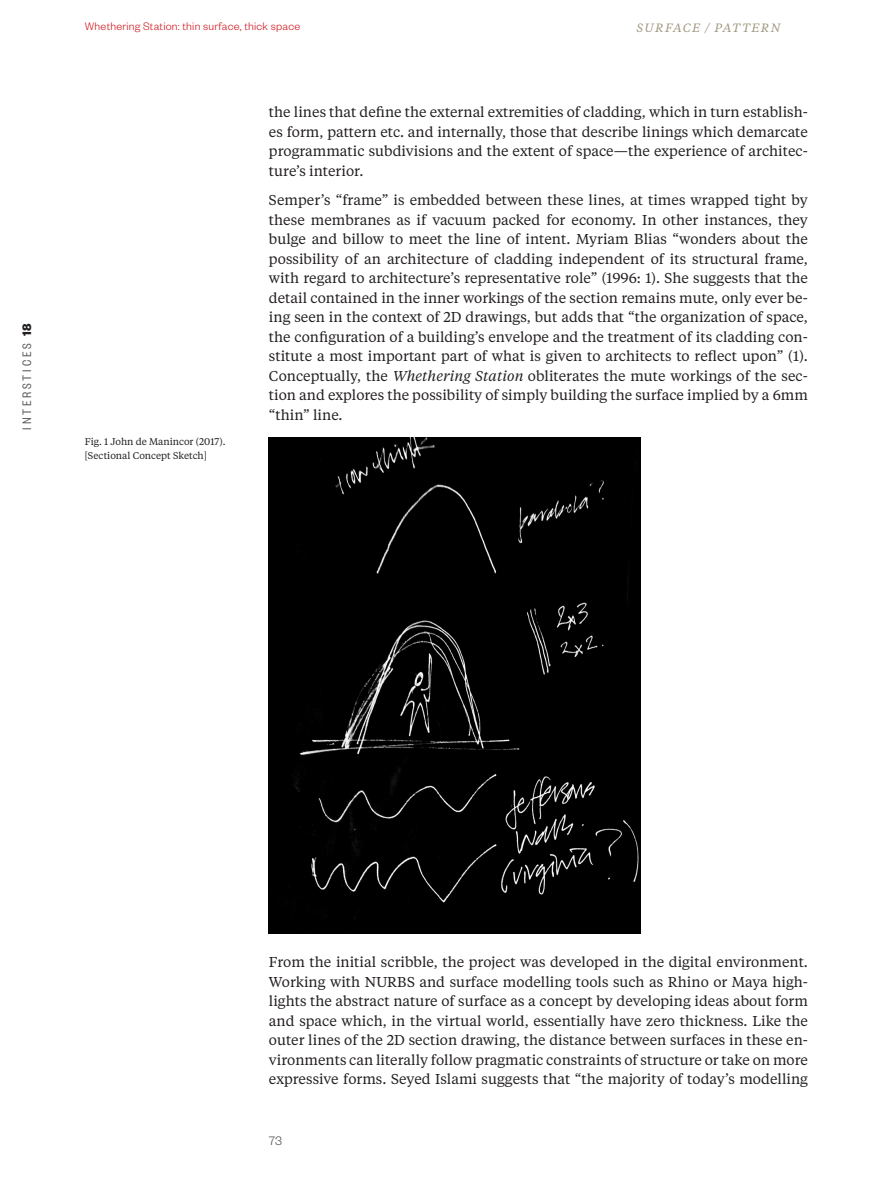
<style>
.page{position:relative;width:893px;height:1191px;background:#fff}
.page>*{position:absolute;margin:0;border:0;box-sizing:border-box;transform-origin:0 0}
._02_body{font:14.25px/19.5px "Tiempos Text";color:#231f20;text-align:justify}
.t1{font:13.5px "Founders Grotesk Cond";letter-spacing:.205em;color:#57585a}
._02_page_no{font:300 13.5px "Founders Grotesk";color:#57585a}
.t2{font:300 12px "Founders Grotesk";letter-spacing:.02em;color:#d1232a}
.t3{font:italic 12px "Tiempos Text";letter-spacing:.11em;color:#a09780}
._02_caption{font:9.75px/13.5px "Tiempos Text";color:#231f20}
.s1{font-family:"Founders Grotesk";font-weight:700;color:#231f20}
.s2{font-style:italic}
</style>
<div class="page">
<div style="left:269px;top:437px;width:372px;height:496px;background:#000"></div>
<p class="t1" style="left:19px;top:429px;width:107px;rotate:-90deg">INTERSTICES <span class="s1">18</span></p>
<p class="t2" style="left:85px;top:19px;width:217px">Whethering Station: thin surface, thick space</p>
<p class="t3" style="left:637px;top:19px;width:145px">SURFACE / PATTERN</p>
<p class="_02_caption" style="left:85px;top:434px;width:142px">Fig. 1 John de Manincor (2017). [Sectional Concept Sketch]</p>
<p class="_02_body" style="left:269px;top:102px;width:540px">the lines that define the external extremities of cladding, which in turn establish&shy;es form, pattern etc. and internally, those that describe linings which demarcate programmatic subdivisions and the extent of space—the experience of architec&shy;ture’s interior.</p>
<p class="_02_body" style="left:269px;top:190px;width:540px">Semper’s “frame” is embedded between these lines, at times wrapped tight by these membranes as if vacuum packed for economy. In other instances, they bulge and billow to meet the line of intent. Myriam Blias “wonders about the possibility of an architecture of cladding independent of its structural frame, with regard to architecture’s representative role” (1996: 1). She suggests that the detail contained in the inner workings of the section remains mute, only ever be&shy;ing seen in the context of 2D drawings, but adds that “the organization of space, the configuration of a building’s envelope and the treatment of its cladding con&shy;stitute a most important part of what is given to architects to reflect upon” (1).<br>Conceptually, the <span class="s2">Whethering Station</span> obliterates the mute workings of the sec&shy;tion and explores the possibility of simply building the surface implied by a 6mm “thin” line.</p>
<p class="_02_body" style="left:269px;top:952px;width:540px">From the initial scribble, the project was developed in the digital environment.<br>Working with NURBS and surface modelling tools such as Rhino or Maya high&shy;lights the abstract nature of surface as a concept by developing ideas about form and space which, in the virtual world, essentially have zero thickness. Like the outer lines of the 2D section drawing, the distance between surfaces in these en&shy;vironments can literally follow pragmatic constraints of structure or take on more expressive forms. Seyed Islami suggests that “the majority of today’s modelling</p>
<p class="_02_page_no" style="left:269px;top:1132px;width:15px">73</p>
</div>
